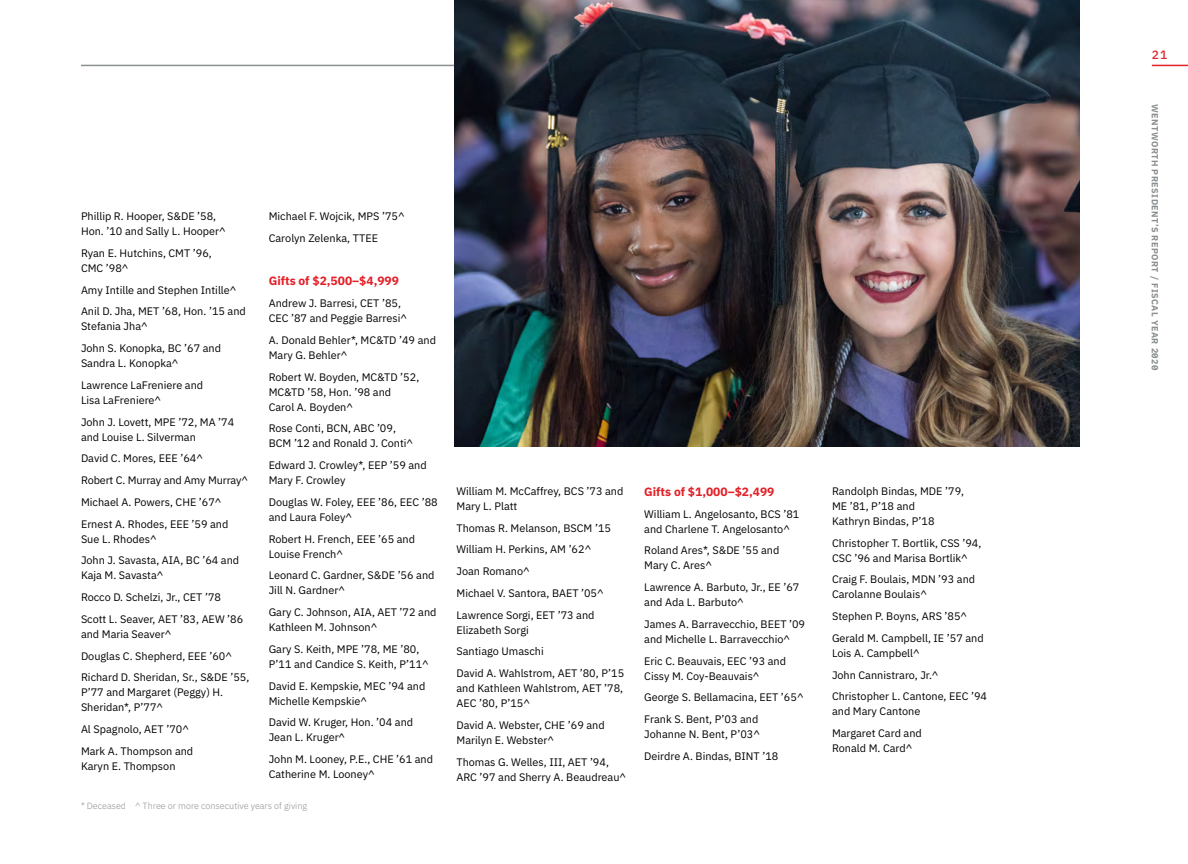
<style>
.page{position:relative;width:1188px;height:864px;background:#fff}
.page>*{position:absolute;margin:0;border:0;box-sizing:border-box;transform-origin:0 0}
.t1{font:700 12px "IBM Plex Sans";color:#e31f27}
.t2{font:500 12px "IBM Plex Sans";color:#e31f27}
.t3{font:10.8px/15px "IBM Plex Sans";color:#000}
.t4{font:300 9px "IBM Plex Sans";color:#8b8f91}
.t5{font:700 9px "IBM Plex Sans";letter-spacing:.05em;color:#8b8f91}
</style>
<div class="page">
<img style="left:454px;top:0;width:626px;height:446px">
<hr style="left:1152px;top:65px;width:36px;height:1px;background:#e31f27">
<hr style="left:81px;top:65px;width:373px;height:1px;background:#8b8f91">
<p class="t3" style="left:81px;top:208px;width:146px">Phillip R. Hooper, S&amp;DE ’58,<br>Hon. ’10 and Sally L. Hooper^</p>
<p class="t3" style="left:81px;top:245px;width:132px">Ryan E. Hutchins, CMT ’96,<br>CMC ’98^</p>
<p class="t3" style="left:81px;top:278px;width:166px;line-height:21.8px">Amy Intille and Stephen Intille^<br>Anil D. Jha, MET ’68, Hon. ’15 and</p>
<p class="t3" style="left:81px;top:315px;width:142px;line-height:21.8px">Stefania Jha^<br>John S. Konopka, BC ’67 and</p>
<p class="t3" style="left:81px;top:352px;width:124px;line-height:21.8px">Sandra L. Konopka^<br>Lawrence LaFreniere and</p>
<p class="t3" style="left:81px;top:388px;width:155px;line-height:21.8px">Lisa LaFreniere^<br>John J. Lovett, MPE ’72, MA ’74</p>
<p class="t3" style="left:81px;top:425px;width:169px;line-height:21.8px">and Louise L. Silverman<br>David C. Mores, EEE ’64^<br>Robert C. Murray and Amy Murray^<br>Michael A. Powers, CHE ’67^<br>Ernest A. Rhodes, EEE ’59 and</p>
<p class="t3" style="left:81px;top:527px;width:160px;line-height:21.8px">Sue L. Rhodes^<br>John J. Savasta, AIA, BC ’64 and</p>
<p class="t3" style="left:81px;top:564px;width:164px;line-height:21.8px">Kaja M. Savasta^<br>Rocco D. Schelzi, Jr., CET ’78<br>Scott L. Seaver, AET ’83, AEW ’86</p>
<p class="t3" style="left:81px;top:622px;width:170px;line-height:21.8px">and Maria Seaver^<br>Douglas C. Shepherd, EEE ’60^<br>Richard D. Sheridan, Sr., S&amp;DE ’55,</p>
<p class="t3" style="left:81px;top:684px;width:144px">P’77 and Margaret (Peggy) H.<br>Sheridan*, P’77^</p>
<p class="t3" style="left:81px;top:718px;width:114px;line-height:21.8px">Al Spagnolo, AET ’70^<br>Mark A. Thompson and</p>
<p class="t3" style="left:81px;top:758px;width:96px">Karyn E. Thompson</p>
<p class="t3" style="left:269px;top:205px;width:137px;line-height:21.8px">Michael F. Wojcik, MPS ’75^<br>Carolyn Zelenka, TTEE</p>
<p class="t1" style="left:269px;top:272px;width:132px">Gifts of $2,500–$4,999</p>
<p class="t3" style="left:269px;top:295px;width:140px">Andrew J. Barresi, CET ’85,<br>CEC ’87 and Peggie Barresi^</p>
<p class="t3" style="left:269px;top:332px;width:169px">A. Donald Behler*, MC&amp;TD ’49 and<br>Mary G. Behler^</p>
<p class="t3" style="left:269px;top:368px;width:152px">Robert W. Boyden, MC&amp;TD ’52,<br>MC&amp;TD ’58, Hon. ’98 and<br>Carol A. Boyden^</p>
<p class="t3" style="left:269px;top:420px;width:146px">Rose Conti, BCN, ABC ’09,<br>BCM ’12 and Ronald J. Conti^</p>
<p class="t3" style="left:269px;top:457px;width:160px">Edward J. Crowley*, EEP ’59 and<br>Mary F. Crowley</p>
<p class="t3" style="left:269px;top:494px;width:171px">Douglas W. Foley, EEE ’86, EEC ’88 and Laura Foley^</p>
<p class="t3" style="left:269px;top:530px;width:148px">Robert H. French, EEE ’65 and<br>Louise French^</p>
<p class="t3" style="left:269px;top:567px;width:167px">Leonard C. Gardner, S&amp;DE ’56 and<br>Jill N. Gardner^</p>
<p class="t3" style="left:269px;top:604px;width:169px">Gary C. Johnson, AIA, AET ’72 and<br>Kathleen M. Johnson^</p>
<p class="t3" style="left:269px;top:641px;width:161px">Gary S. Keith, MPE ’78, ME ’80,<br>P’11 and Candice S. Keith, P’11^</p>
<p class="t3" style="left:269px;top:677px;width:158px">David E. Kempskie, MEC ’94 and<br>Michelle Kempskie^</p>
<p class="t3" style="left:269px;top:714px;width:146px">David W. Kruger, Hon. ’04 and<br>Jean L. Kruger^</p>
<p class="t3" style="left:269px;top:751px;width:166px">John M. Looney, P.E., CHE ’61 and<br>Catherine M. Looney^</p>
<p class="t4" style="left:81px;top:799px;width:228px">* Deceased ^ Three or more consecutive years of giving</p>
<p class="t3" style="left:457px;top:483px;width:168px">William M. McCaffrey, BCS ’73 and<br>Mary L. Platt</p>
<p class="t3" style="left:457px;top:516px;width:156px;line-height:21.8px">Thomas R. Melanson, BSCM ’15<br>William H. Perkins, AM ’62^<br>Joan Romano^<br>Michael V. Santora, BAET ’05^<br>Lawrence Sorgi, EET ’73 and</p>
<p class="t3" style="left:457px;top:618px;width:169px;line-height:21.8px">Elizabeth Sorgi<br>Santiago Umaschi<br>David A. Wahlstrom, AET ’80, P’15</p>
<p class="t3" style="left:457px;top:680px;width:168px">and Kathleen Wahlstrom, AET ’78,<br>AEC ’80, P’15^</p>
<p class="t3" style="left:457px;top:717px;width:150px">David A. Webster, CHE ’69 and<br>Marilyn E. Webster^</p>
<p class="t3" style="left:457px;top:753px;width:171px">Thomas G. Welles, III, AET ’94,<br>ARC ’97 and Sherry A. Beaudreau^</p>
<p class="t1" style="left:644px;top:482px;width:132px">Gifts of $1,000–$2,499</p>
<p class="t3" style="left:644px;top:505px;width:157px">William L. Angelosanto, BCS ’81 and Charlene T. Angelosanto^</p>
<p class="t3" style="left:644px;top:542px;width:137px">Roland Ares*, S&amp;DE ’55 and<br>Mary C. Ares^</p>
<p class="t3" style="left:644px;top:579px;width:157px">Lawrence A. Barbuto, Jr., EE ’67 and Ada L. Barbuto^</p>
<p class="t3" style="left:644px;top:616px;width:162px">James A. Barravecchio, BEET ’09 and Michelle L. Barravecchio^</p>
<p class="t3" style="left:644px;top:652px;width:143px">Eric C. Beauvais, EEC ’93 and<br>Cissy M. Coy-Beauvais^</p>
<p class="t3" style="left:644px;top:686px;width:161px;line-height:21.8px">George S. Bellamacina, EET ’65^<br>Frank S. Bent, P’03 and</p>
<p class="t3" style="left:644px;top:723px;width:136px;line-height:21.8px">Johanne N. Bent, P’03^<br>Deirdre A. Bindas, BINT ’18</p>
<p class="t3" style="left:832px;top:483px;width:134px">Randolph Bindas, MDE ’79,<br>ME ’81, P’18 and<br>Kathryn Bindas, P’18</p>
<p class="t3" style="left:832px;top:535px;width:151px">Christopher T. Bortlik, CSS ’94,<br>CSC ’96 and Marisa Bortlik^</p>
<p class="t3" style="left:832px;top:571px;width:145px">Craig F. Boulais, MDN ’93 and<br>Carolanne Boulais^</p>
<p class="t3" style="left:832px;top:605px;width:153px;line-height:21.8px">Stephen P. Boyns, ARS ’85^<br>Gerald M. Campbell, IE ’57 and</p>
<p class="t3" style="left:832px;top:641px;width:157px;line-height:21.8px">Lois A. Campbell^<br>John Cannistraro, Jr.^<br>Christopher L. Cantone, EEC ’94</p>
<p class="t3" style="left:832px;top:700px;width:91px;line-height:21.8px">and Mary Cantone<br>Margaret Card and</p>
<p class="t3" style="left:832px;top:740px;width:82px">Ronald M. Card^</p>
<p class="t2" style="left:1152px;top:45px;width:17px">21</p>
<p class="t5" style="left:1162px;top:104px;width:268px;rotate:90deg">WENTWORTH PRESIDENT’S REPORT / FISCAL YEAR 2020</p>
</div>
